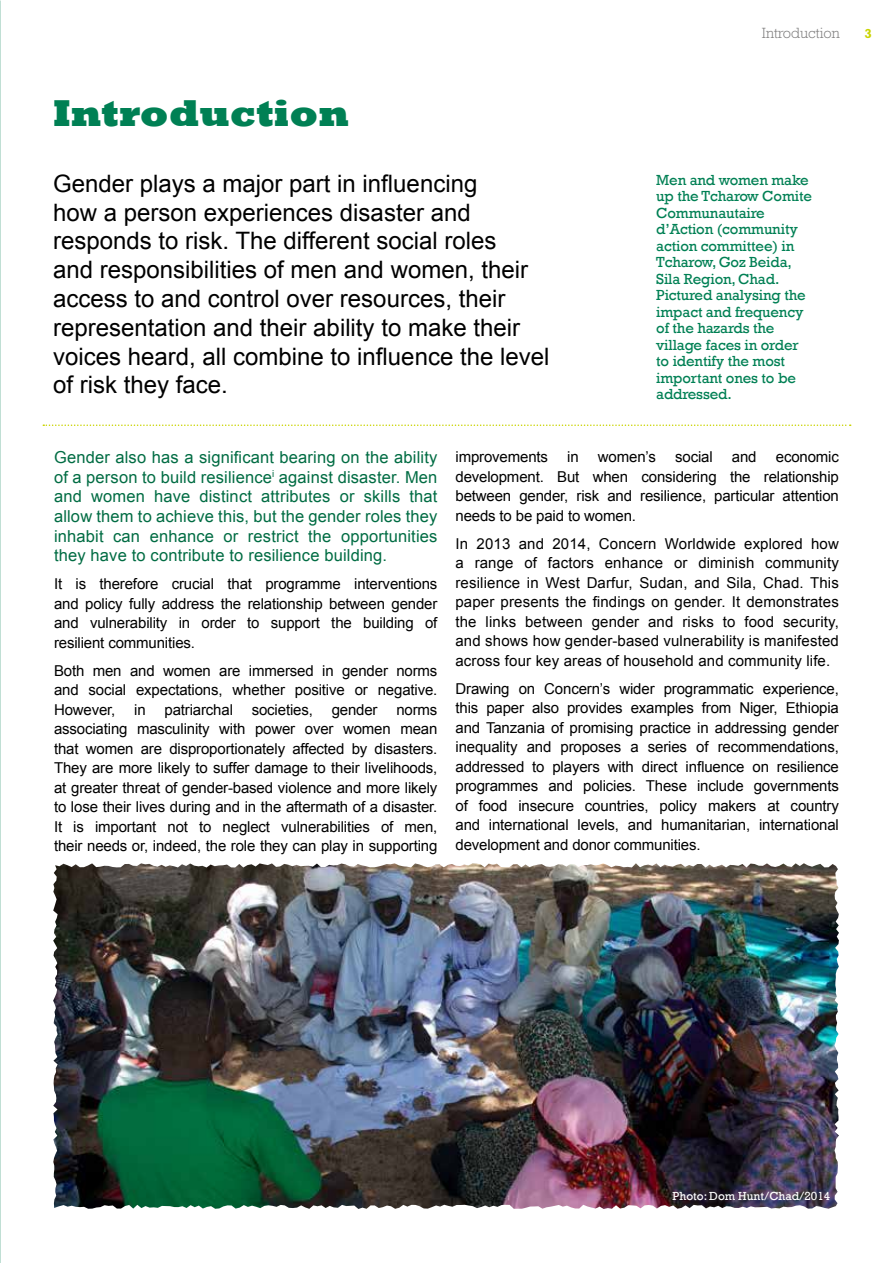
<style>
.page{position:relative;width:893px;height:1263px;background:#fff}
.page>*{position:absolute;margin:0;border:0;box-sizing:border-box;transform-origin:0 0}
.t1{font:800 38.4px "Rockwell";color:#008054}
.t2{font:24px/28.8px "Arial";color:#000}
.t3{font:16.5px/19.5px "Arial";letter-spacing:.01em;color:#006c43;text-align:justify}
.t4{font:15px/19.5px "Arial";letter-spacing:-.01em;color:#000;text-align:justify}
.t5{font:15px/16.5px "Rockwell";letter-spacing:-.01em;color:#008054}
.t6{font:300 15px "Rockwell";color:#7c7b7b}
.t7{font:700 13.2px "Rockwell";color:#cad400}
.t8{font:12px "Rockwell";color:#fff}
</style>
<div class="page">
<svg style="left:43px;top:424px;width:808px;height:2px"></svg>
<img style="left:53px;top:863px;width:786px;height:346px">
<h1 class="t1" style="left:53px;top:91px;width:297px">Introduction</h1>
<p class="t2" style="left:53px;top:169px;width:498px">Gender plays a major part in influencing<br>how a person experiences disaster and responds to risk. The different social roles<br>and responsibilities of men and women, their access to and control over resources, their representation and their ability to make their voices heard, all combine to influence the level of risk they face.</p>
<p class="t6" style="left:762px;top:25px;width:79px">Introduction</p>
<p class="t7" style="left:864px;top:26px;width:9px">3</p>
<p class="t5" style="left:656px;top:172px;width:157px">Men and women make up the Tcharow Comite<br>Communautaire d’Action (community action committee) in<br>Tcharow, Goz Beida,<br>Sila Region, Chad.<br>Pictured analysing the impact and frequency of the hazards the village faces in order to identify the most important ones to be addressed.</p>
<p class="t3" style="left:54px;top:448px;width:385px">Gender also has a significant bearing on the ability of a person to build resilience<sup>i</sup> against disaster. Men and women have distinct attributes or skills that allow them to achieve this, but the gender roles they inhabit can enhance or restrict the opportunities they have to contribute to resilience building.</p>
<p class="t4" style="left:54px;top:574px;width:385px">It is therefore crucial that programme interventions and policy fully address the relationship between gender and vulnerability in order to support the building of resilient communities.</p>
<p class="t4" style="left:54px;top:661px;width:385px">Both men and women are immersed in gender norms and social expectations, whether positive or negative.<br>However, in patriarchal societies, gender norms associating masculinity with power over women mean that women are disproportionately affected by disasters.<br>They are more likely to suffer damage to their livelihoods, at greater threat of gender-based violence and more likely to lose their lives during and in the aftermath of a disaster.<br>It is important not to neglect vulnerabilities of men, their needs or, indeed, the role they can play in supporting</p>
<p class="t4" style="left:455px;top:447px;width:94px">improvements</p>
<p class="t4" style="left:567px;top:447px;width:13px">in</p>
<p class="t4" style="left:598px;top:447px;width:60px">women’s</p>
<p class="t4" style="left:675px;top:447px;width:39px">social</p>
<p class="t4" style="left:732px;top:447px;width:26px">and</p>
<p class="t4" style="left:455px;top:447px;width:385px;text-indent:320px">economic development. But when considering the relationship between gender, risk and resilience, particular attention needs to be paid to women.</p>
<p class="t4" style="left:455px;top:534px;width:385px">In 2013 and 2014, Concern Worldwide explored how a range of factors enhance or diminish community resilience in West Darfur, Sudan, and Sila, Chad. This paper presents the findings on gender. It demonstrates the links between gender and risks to food security, and shows how gender-based vulnerability is manifested across four key areas of household and community life.</p>
<p class="t4" style="left:455px;top:679px;width:385px">Drawing on Concern’s wider programmatic experience, this paper also provides examples from Niger, Ethiopia and Tanzania of promising practice in addressing gender inequality and proposes a series of recommendations, addressed to players with direct influence on resilience programmes and policies. These include governments of food insecure countries, policy makers at country and international levels, and humanitarian, international development and donor communities.</p>
<p class="t8" style="left:673px;top:1189px;width:159px">Photo: Dom Hunt/Chad/2014</p>
</div>
